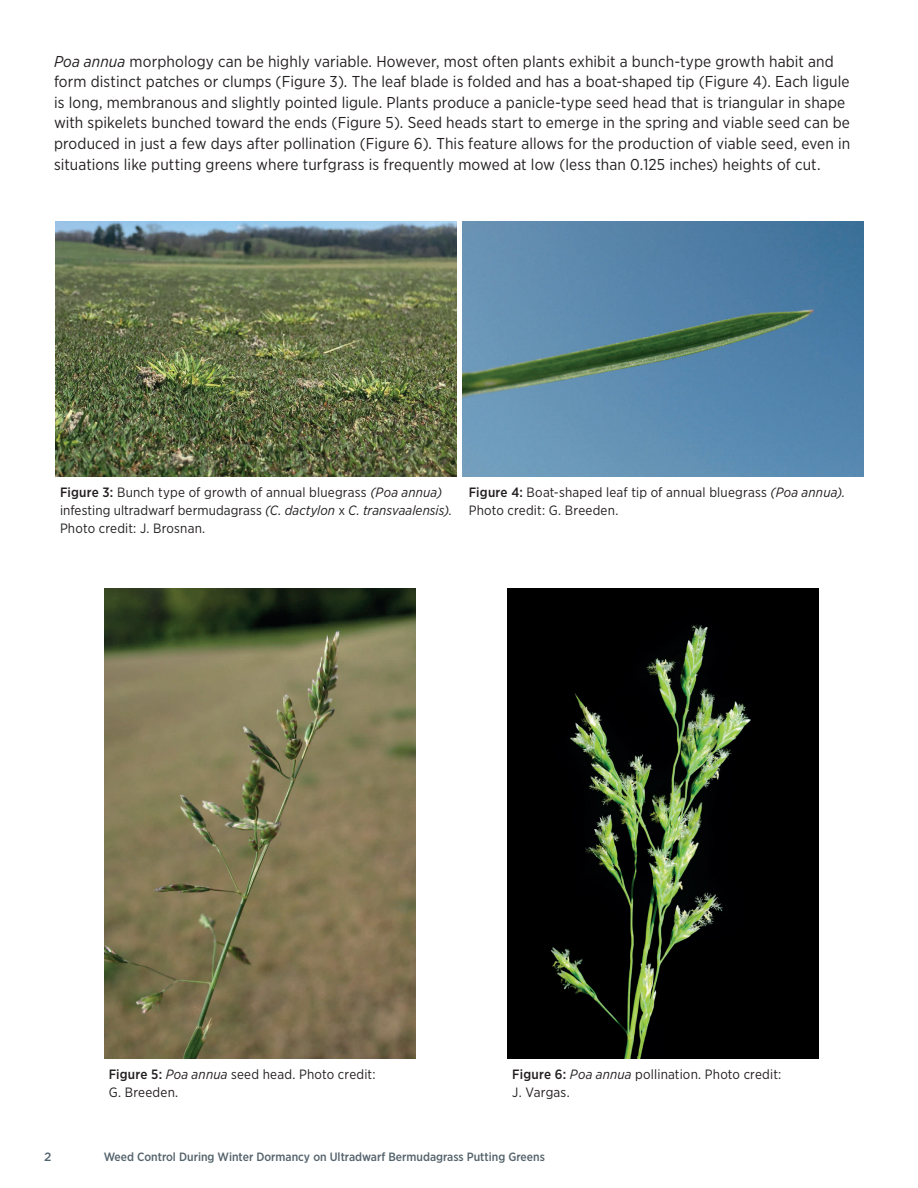
<style>
.page{position:relative;width:918px;height:1188px;background:#fff}
.page>*{position:absolute;margin:0;border:0;box-sizing:border-box;transform-origin:0 0}
.Body_Text{font:15.75px/20.7px "Gotham Narrow";letter-spacing:.005em;color:#231f20}
.Body_Text-2{font:13.5px/18px "Gotham Narrow";letter-spacing:.01em;color:#231f20}
.t1{font:500 12px "Gotham Narrow";color:#55636c}
.t2{font:500 12px "Gotham";color:#55636c}
.s1{font-style:italic}
.s2{font-weight:500}
</style>
<div class="page">
<img style="left:56px;top:221px;width:401px;height:255px">
<img style="left:463px;top:221px;width:401px;height:255px">
<img style="left:508px;top:588px;width:311px;height:470px">
<img style="left:104px;top:588px;width:311px;height:470px">
<p class="Body_Text" style="left:54px;top:50px;width:798px"><span class="s1">Poa annua</span> morphology can be highly variable. However, most often plants exhibit a bunch-type growth habit and form distinct patches or clumps (Figure 3). The leaf blade is folded and has a boat-shaped tip (Figure 4). Each ligule is long, membranous and slightly pointed ligule. Plants produce a panicle-type seed head that is triangular in shape with spikelets bunched toward the ends (Figure 5). Seed heads start to emerge in the spring and viable seed can be produced in just a few days after pollination (Figure 6). This feature allows for the production of viable seed, even in situations like putting greens where turfgrass is frequently mowed at low (less than 0.125 inches) heights of cut.</p>
<p class="Body_Text-2" style="left:60px;top:483px;width:393px"><span class="s2">Figure 3:</span> Bunch type of growth of annual bluegrass <span class="s1">(Poa annua) </span>infesting ultradwarf bermudagrass <span class="s1">(C. dactylon</span> x <span class="s1">C. transvaalensis)</span>.<br>Photo credit: J. Brosnan.</p>
<p class="Body_Text-2" style="left:469px;top:483px;width:378px"><span class="s2">Figure 4:</span> Boat-shaped leaf tip of annual bluegrass <span class="s1">(Poa annua).<br></span>Photo credit: G. Breeden.</p>
<p class="Body_Text-2" style="left:109px;top:1065px;width:268px"><span class="s2">Figure 5:</span> <span class="s1">Poa annua</span> seed head. Photo credit:<br>G. Breeden.</p>
<p class="Body_Text-2" style="left:512px;top:1065px;width:271px"><span class="s2">Figure 6:</span> <span class="s1">Poa annua</span> pollination. Photo credit:<br>J. Vargas.</p>
<p class="t2" style="left:44px;top:1149px;width:9px">2</p>
<p class="t1" style="left:104px;top:1149px;width:443px">Weed Control During Winter Dormancy on Ultradwarf Bermudagrass Putting Greens</p>
</div>
